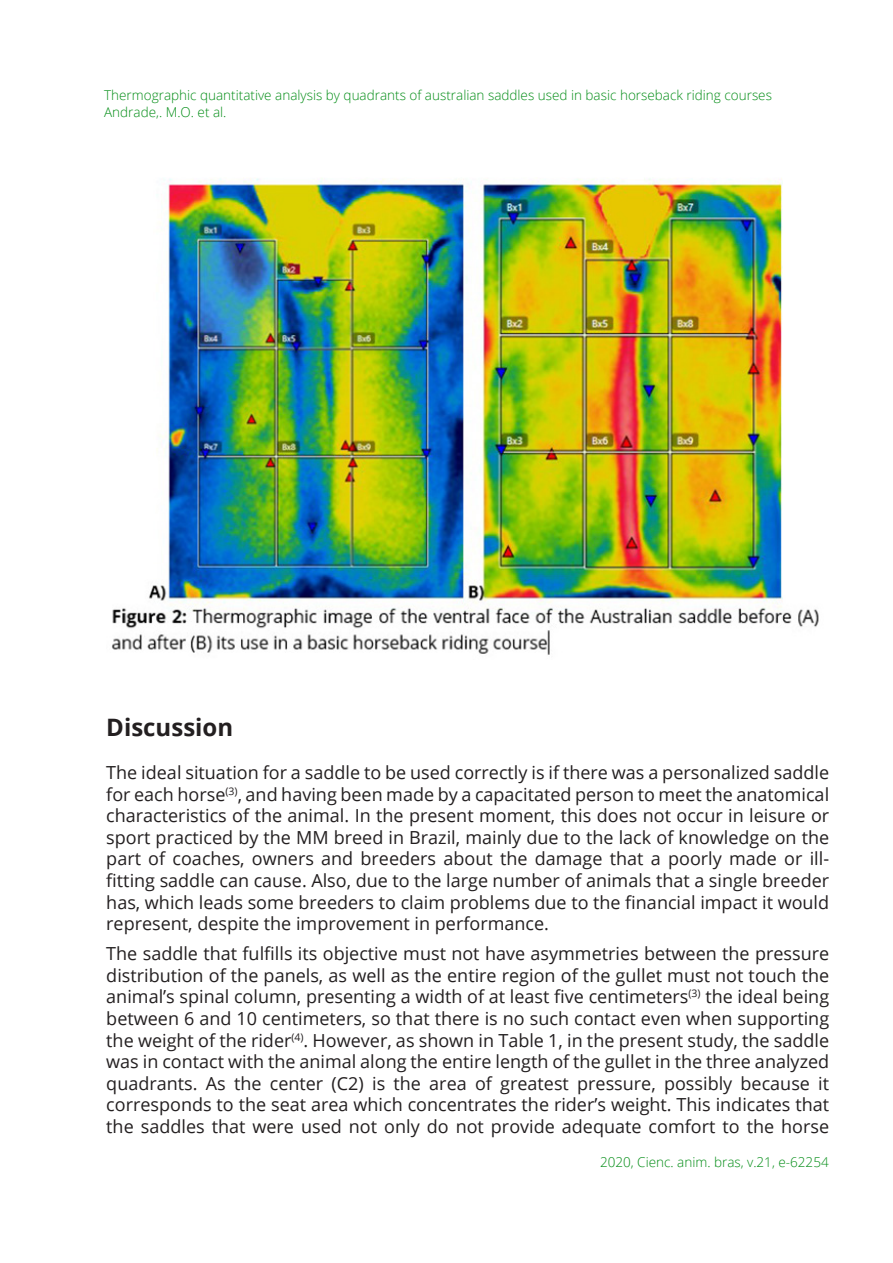
<style>
.page{position:relative;width:893px;height:1263px;background:#fff}
.page>*{position:absolute;margin:0;border:0;box-sizing:border-box;transform-origin:0 0}
.t1{font:700 24px "Open Sans";color:#231f20}
.t2{font:18px/21.6px "Open Sans";color:#231f20;text-align:justify}
.t3{font:300 13.5px/16.5px "Open Sans";color:#008c14}
</style>
<div class="page">
<img style="left:112px;top:178px;width:707px;height:477px">
<p class="t3" style="left:104px;top:87px;width:669px">Thermographic quantitative analysis by quadrants of australian saddles used in basic horseback riding courses<br>Andrade,. M.O. et al.</p>
<h1 class="t1" style="left:106px;top:710px;width:128px">Discussion</h1>
<p class="t2" style="left:106px;top:761px;width:724px">The ideal situation for a saddle to be used correctly is if there was a personalized saddle for each horse<sup>(3)</sup>, and having been made by a capacitated person to meet the anatomical characteristics of the animal. In the present moment, this does not occur in leisure or sport practiced by the MM breed in Brazil, mainly due to the lack of knowledge on the part of coaches, owners and breeders about the damage that a poorly made or ill&shy;fitting saddle can cause. Also, due to the large number of animals that a single breeder has, which leads some breeders to claim problems due to the financial impact it would represent, despite the improvement in performance.</p>
<p class="t2" style="left:106px;top:942px;width:724px">The saddle that fulfills its objective must not have asymmetries between the pressure distribution of the panels, as well as the entire region of the gullet must not touch the animal’s spinal column, presenting a width of at least five centimeters<sup>(3)</sup> the ideal being between 6 and 10 centimeters, so that there is no such contact even when supporting the weight of the rider<sup>(4)</sup>. However, as shown in Table 1, in the present study, the saddle was in contact with the animal along the entire length of the gullet in the three analyzed quadrants. As the center (C2) is the area of greatest pressure, possibly because it corresponds to the seat area which concentrates the rider’s weight. This indicates that the saddles that were used not only do not provide adequate comfort to the horse</p>
<p class="t3" style="left:600px;top:1153px;width:230px">2020, Cienc. anim. bras, v.21, e-62254</p>
</div>
